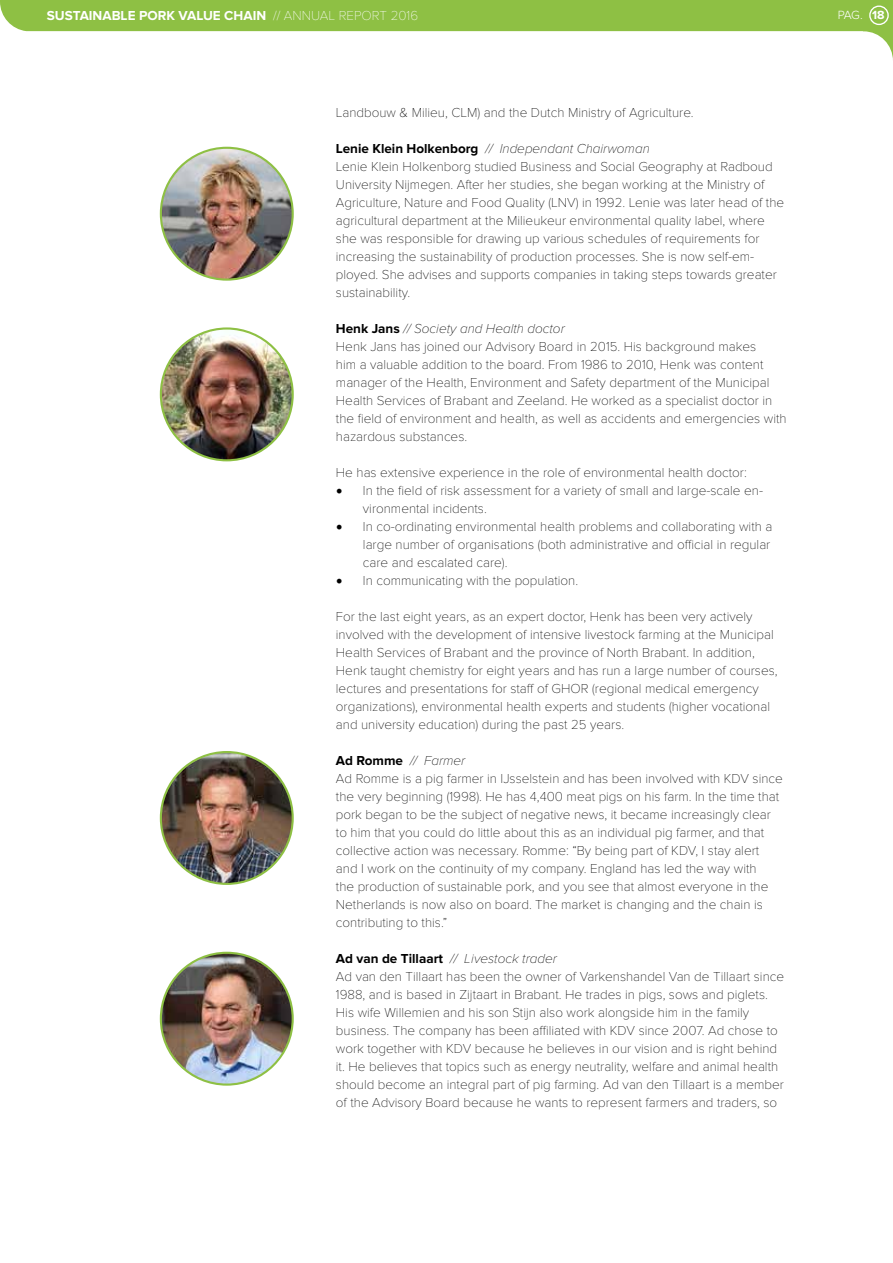
<style>
.page{position:relative;width:893px;height:1263px;background:#fff}
.page>*{position:absolute;margin:0;border:0;box-sizing:border-box;transform-origin:0 0}
.t1{font:100 13.5px/18px "Proxima Nova T";color:#000}
.t2{font:italic 100 13.5px "Proxima Nova";color:#000}
.t3{font:700 13.5px "Proxima Nova";color:#fff}
.t4{font:300 12.3px "Proxima Nova";color:#fff}
.s1{font-family:"Proxima Nova T";font-weight:100}
.s2{font-weight:700}
.s3{font-weight:700;font-style:normal}
.s4{font-family:"Minion Pro";font-weight:400;font-size:18px}
</style>
<div class="page">
<img style="left:161px;top:328px;width:132px;height:132px;border-radius:66px">
<img style="left:161px;top:148px;width:132px;height:132px;border-radius:66px">
<img style="left:161px;top:953px;width:132px;height:131px;border-radius:66px">
<img style="left:161px;top:752px;width:132px;height:132px;border-radius:66px">
<svg style="left:0;top:0;width:893px;height:60px;fill:#8ec044"></svg>
<div style="left:869px;top:6px;width:20px;height:19px;border:1px solid #fff;border-radius:50%"></div>
<p class="t3" style="left:47px;top:7px;width:373px">SUSTAINABLE PORK VALUE CHAIN <span class="s1">// ANNUAL REPORT 2016</span></p>
<p class="t4" style="left:838px;top:8px;width:49px">PAG. <span class="s2">18</span></p>
<p class="t1" style="left:336px;top:104px;width:359px">Landbouw &amp; Milieu, CLM) and the Dutch Ministry of Agriculture.</p>
<p class="t2" style="left:336px;top:141px;width:315px"><span class="s3">Lenie Klein Holkenborg</span> // Independant Chairwoman</p>
<p class="t1" style="left:336px;top:158px;width:450px">Lenie Klein Holkenborg studied Business and Social Geography at Radboud University Nijmegen. After her studies, she began working at the Ministry of Agriculture, Nature and Food Quality (LNV) in 1992. Lenie was later head of the agricultural department at the Milieukeur environmental quality label, where she was responsible for drawing up various schedules of requirements for increasing the sustainability of production processes. She is now self-em&shy;ployed. She advises and supports companies in taking steps towards greater sustainability.</p>
<p class="t2" style="left:336px;top:321px;width:230px"><span class="s3">Henk Jans</span> // Society and Health doctor</p>
<p class="t1" style="left:336px;top:338px;width:452px">Henk Jans has joined our Advisory Board in 2015. His background makes<br>him a valuable addition to the board. From 1986 to 2010, Henk was content manager of the Health, Environment and Safety department of the Municipal Health Services of Brabant and Zeeland. He worked as a specialist doctor in the field of environment and health, as well as accidents and emergencies with hazardous substances.</p>
<p class="t1" style="left:336px;top:464px;width:412px">He has extensive experience in the role of environmental health doctor:</p>
<p class="t1" style="left:363px;top:482px;width:402px;text-indent:-27px"><span class="s4">•</span> In the field of risk assessment for a variety of small and large-scale en&shy;vironmental incidents.</p>
<p class="t1" style="left:363px;top:518px;width:411px;text-indent:-27px"><span class="s4">•</span> In co-ordinating environmental health problems and collaborating with a large number of organisations (both administrative and official in regular care and escalated care).</p>
<p class="t1" style="left:336px;top:572px;width:244px"><span class="s4">•</span> In communicating with the population.</p>
<p class="t1" style="left:336px;top:608px;width:443px">For the last eight years, as an expert doctor, Henk has been very actively involved with the development of intensive livestock farming at the Municipal Health Services of Brabant and the province of North Brabant. In addition, Henk taught chemistry for eight years and has run a large number of courses, lectures and presentations for staff of GHOR (regional medical emergency organizations), environmental health experts and students (higher vocational and university education) during the past 25 years.</p>
<p class="t2" style="left:336px;top:753px;width:131px"><span class="s3">Ad Romme</span> // Farmer</p>
<p class="t1" style="left:336px;top:770px;width:448px">Ad Romme is a pig farmer in IJsselstein and has been involved with KDV since the very beginning (1998). He has 4,400 meat pigs on his farm. In the time that pork began to be the subject of negative news, it became increasingly clear to him that you could do little about this as an individual pig farmer, and that collective action was necessary. Romme: “By being part of KDV, I stay alert and I work on the continuity of my company. England has led the way with<br>the production of sustainable pork, and you see that almost everyone in the Netherlands is now also on board. The market is changing and the chain is contributing to this.”</p>
<p class="t2" style="left:336px;top:951px;width:222px"><span class="s3">Ad van de Tillaart</span> // Livestock trader</p>
<p class="t1" style="left:336px;top:968px;width:450px">Ad van den Tillaart has been the owner of Varkenshandel Van de Tillaart since 1988, and is based in Zijtaart in Brabant. He trades in pigs, sows and piglets.<br>His wife Willemien and his son Stijn also work alongside him in the family business. The company has been affiliated with KDV since 2007. Ad chose to work together with KDV because he believes in our vision and is right behind it. He believes that topics such as energy neutrality, welfare and animal health should become an integral part of pig farming. Ad van den Tillaart is a member of the Advisory Board because he wants to represent farmers and traders, so</p>
</div>
